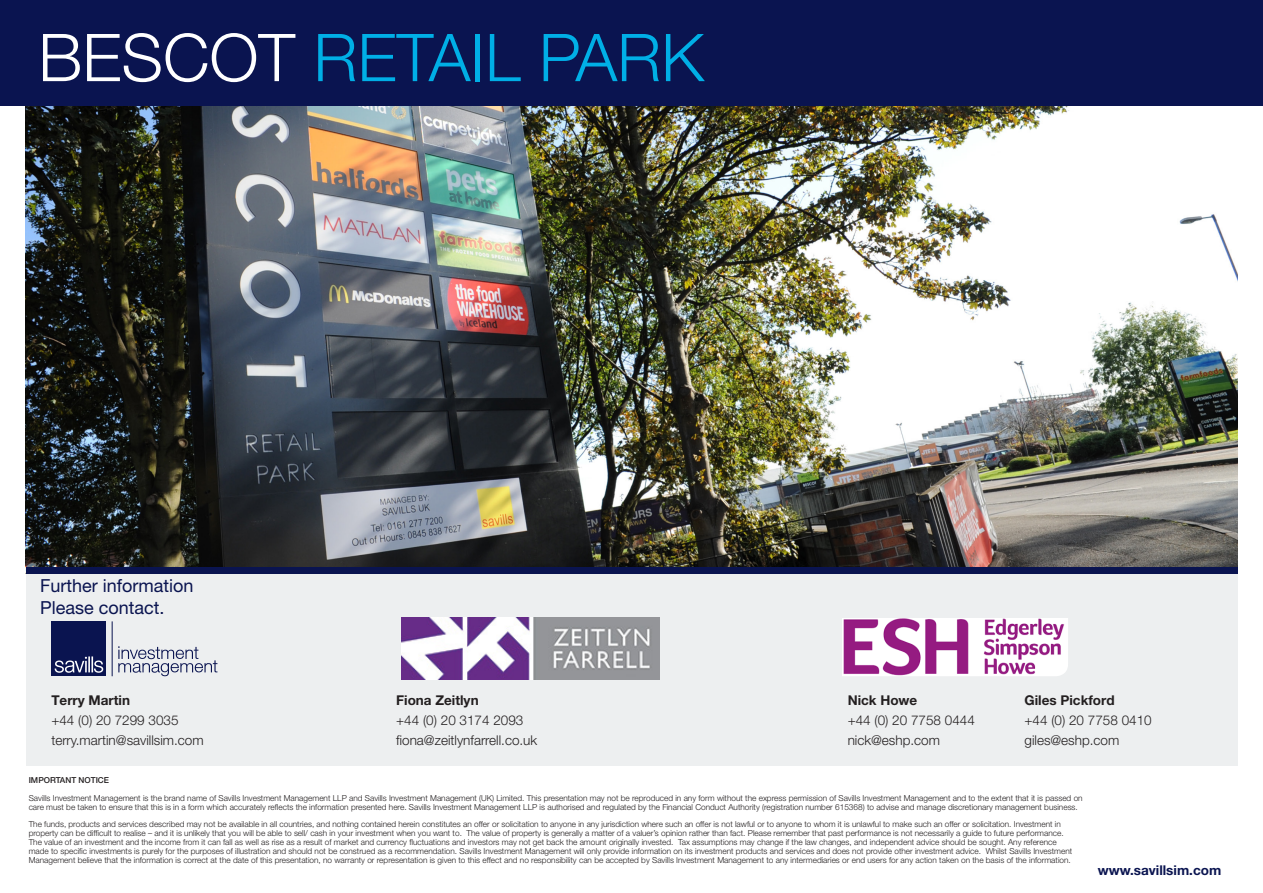
<style>
.page{position:relative;width:1263px;height:893px;background:#fff}
.page>*{position:absolute;margin:0;border:0;box-sizing:border-box;transform-origin:0 0}
.Savills_IM_-_Title_W{font:300 66px "Helvetica Neue LT Std";color:#00afe6}
.Savills_IM_-_12_pt_R{font:18px "Helvetica Neue LT Std";color:#0a1450}
.Savills_IM_-_9pt_Lig{font:300 13.5px "Helvetica Neue";color:#231f20}
.Savills_IM_-_9_pt_Bo{font:700 13.5px "Helvetica Neue";color:#231f20}
.Savills_IM_-_9_pt_Bo-2{font:300 13.5px "Helvetica Neue";color:#231f20}
.Website{font:700 13.5px "Helvetica Neue LT Std";color:#0a1450}
.Savills_IM_-_9pt_Lig-2{font:700 13.5px "Helvetica Neue";color:#231f20}
.Savills_IM_-_5_5_pt{font:300 8.25px/9px "Helvetica Neue LT Std";color:#231f20}
.Savills_IM_-_Notice{font:500 8.25px "Helvetica Neue LT Std";color:#231f20}
.s1{color:#fff}
</style>
<div class="page">
<div style="left:26px;top:568px;width:1211px;height:198px;background:#edeff0"></div>
<img style="left:26px;top:106px;width:1211px;height:461px">
<div style="left:26px;top:567px;width:1211px;height:6px;background:#0a1450"></div>
<hr style="left:112px;top:621px;width:1px;height:55px;background:#0a1450">
<div style="left:51px;top:621px;width:55px;height:55px;background:#0a1450"></div>
<svg style="left:55px;top:656px;width:48px;height:17px"></svg>
<svg style="left:118px;top:646px;width:99px;height:30px"></svg>
<img style="left:401px;top:618px;width:258px;height:62px">
<img style="left:842px;top:618px;width:226px;height:58px">
<div style="left:0;top:0;width:1263px;height:106px;background:#0a1450"></div>
<p class="Savills_IM_-_Title_W" style="left:38px;top:17px;width:667px"><span class="s1">BESCOT</span> RETAIL PARK</p>
<p class="Savills_IM_-_12_pt_R" style="left:40px;top:575px;width:155px">Further information</p>
<p class="Savills_IM_-_12_pt_R" style="left:40px;top:596px;width:126px">Please contact.</p>
<p class="Savills_IM_-_9_pt_Bo" style="left:51px;top:691px;width:80px">Terry Martin</p>
<p class="Savills_IM_-_9pt_Lig" style="left:51px;top:712px;width:129px">+44 (0) 20 7299 3035</p>
<p class="Savills_IM_-_9pt_Lig" style="left:51px;top:732px;width:154px">terry.martin@savillsim.com</p>
<p class="Savills_IM_-_9pt_Lig-2" style="left:396px;top:691px;width:84px">Fiona Zeitlyn</p>
<p class="Savills_IM_-_9pt_Lig" style="left:396px;top:712px;width:129px">+44 (0) 20 3174 2093</p>
<p class="Savills_IM_-_9pt_Lig" style="left:396px;top:732px;width:143px">fiona@zeitlynfarrell.co.uk</p>
<p class="Savills_IM_-_9_pt_Bo" style="left:848px;top:691px;width:71px">Nick Howe</p>
<p class="Savills_IM_-_9pt_Lig" style="left:848px;top:712px;width:129px">+44 (0) 20 7758 0444</p>
<p class="Savills_IM_-_9pt_Lig" style="left:848px;top:732px;width:94px">nick@eshp.com</p>
<p class="Savills_IM_-_9_pt_Bo" style="left:1024px;top:691px;width:92px">Giles Pickford</p>
<p class="Savills_IM_-_9_pt_Bo-2" style="left:1024px;top:712px;width:129px">+44 (0) 20 7758 0410</p>
<p class="Savills_IM_-_9_pt_Bo-2" style="left:1024px;top:732px;width:96px">giles@eshp.com</p>
<p class="Savills_IM_-_Notice" style="left:29px;top:775px;width:82px">IMPORTANT NOTICE</p>
<p class="Savills_IM_-_5_5_pt" style="left:29px;top:793px;width:1055px">Savills Investment Management is the brand name of Savills Investment Management LLP and Savills Investment Management (UK) Limited. This presentation may not be reproduced in any form without the express permission of Savills Investment Management and to the extent that it is passed on care must be taken to ensure that this is in a form which accurately reflects the information presented here. Savills Investment Management LLP is authorised and regulated by the Financial Conduct Authority (registration number 615368) to advise and manage discretionary management business.</p>
<p class="Savills_IM_-_5_5_pt" style="left:29px;top:820px;width:1045px">The funds, products and services described may not be available in all countries, and nothing contained herein constitutes an offer or solicitation to anyone in any jurisdiction where such an offer is not lawful or to anyone to whom it is unlawful to make such an offer or solicitation. Investment in property can be difficult to realise – and it is unlikely that you will be able to sell/ cash in your investment when you want to. The value of property is generally a matter of a valuer’s opinion rather than fact. Please remember that past performance is not necessarily a guide to future performance.<br>The value of an investment and the income from it can fall as well as rise as a result of market and currency fluctuations and investors may not get back the amount originally invested. Tax assumptions may change if the law changes, and independent advice should be sought. Any reference made to specific investments is purely for the purposes of illustration and should not be construed as a recommendation. Savills Investment Management will only provide information on its investment products and services and does not provide other investment advice. Whilst Savills Investment Management believe that the information is correct at the date of this presentation, no warranty or representation is given to this effect and no responsibility can be accepted by Savills Investment Management to any intermediaries or end users for any action taken on the basis of the information.</p>
<p class="Website" style="left:1098px;top:861px;width:125px">www.savillsim.com</p>
</div>
